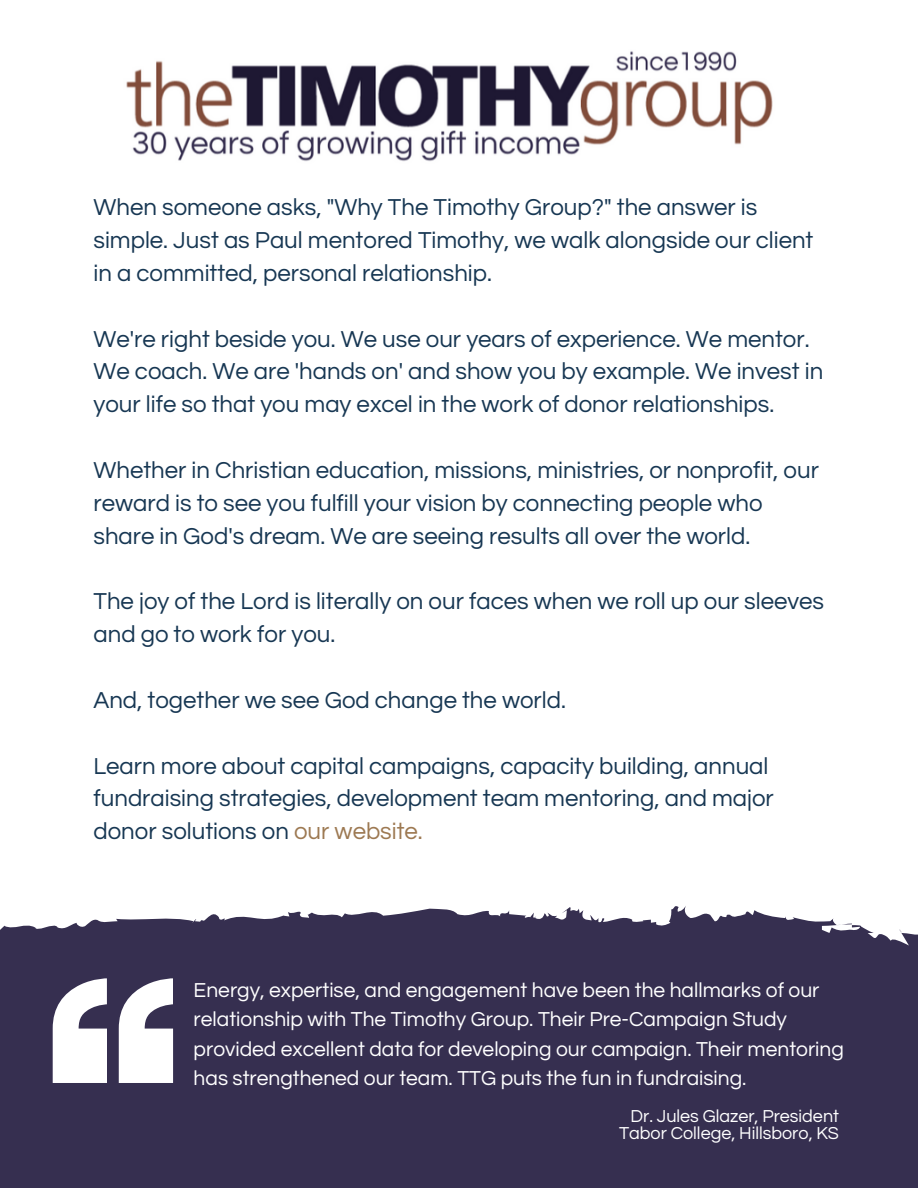
<style>
.page{position:relative;width:918px;height:1188px;background:#fff}
.page>*{position:absolute;margin:0;border:0;box-sizing:border-box;transform-origin:0 0}
.t1{font:24px/32.8px "Questrial";color:#173753}
.t2{font:21px/29.2px "Questrial";color:#fff}
.t3{font:18px/17.4px "Questrial";color:#fff;text-align:right}
.s1{color:#9d7952}
</style>
<div class="page">
<div style="left:0;top:960px;width:918px;height:228px;background:#362f50"></div>
<svg style="left:0;top:906px;width:918px;height:54px;fill:#362f50"></svg>
<svg style="left:53px;top:978px;width:54px;height:105px"></svg>
<svg style="left:119px;top:978px;width:54px;height:105px"></svg>
<img style="left:126px;top:51px;width:647px;height:110px">
<p class="t1" style="left:94px;top:191px;width:721px">When someone asks, "Why The Timothy Group?" the answer is simple. Just as Paul mentored Timothy, we walk alongside our client in a committed, personal relationship.</p>
<p class="t1" style="left:94px;top:323px;width:731px">We're right beside you. We use our years of experience. We mentor.<br>We coach. We are 'hands on' and show you by example. We invest in your life so that you may excel in the work of donor relationships.</p>
<p class="t1" style="left:94px;top:454px;width:727px">Whether in Christian education, missions, ministries, or nonprofit, our reward is to see you fulfill your vision by connecting people who share in God's dream. We are seeing results all over the world.</p>
<p class="t1" style="left:94px;top:586px;width:732px">The joy of the Lord is literally on our faces when we roll up our sleeves and go to work for you.</p>
<p class="t1" style="left:94px;top:684px;width:474px">And, together we see God change the world.</p>
<p class="t1" style="left:94px;top:750px;width:682px">Learn more about capital campaigns, capacity building, annual fundraising strategies, development team mentoring, and major donor solutions on <span class="s1">our website.</span></p>
<p class="t2" style="left:194px;top:976px;width:652px">Energy, expertise, and engagement have been the hallmarks of our relationship with The Timothy Group. Their Pre-Campaign Study provided excellent data for developing our campaign. Their mentoring has strengthened our team. TTG puts the fun in fundraising.</p>
<p class="t3" style="left:619px;top:1108px;width:222px">Dr. Jules Glazer, President<br>Tabor College, Hillsboro, KS</p>
</div>
